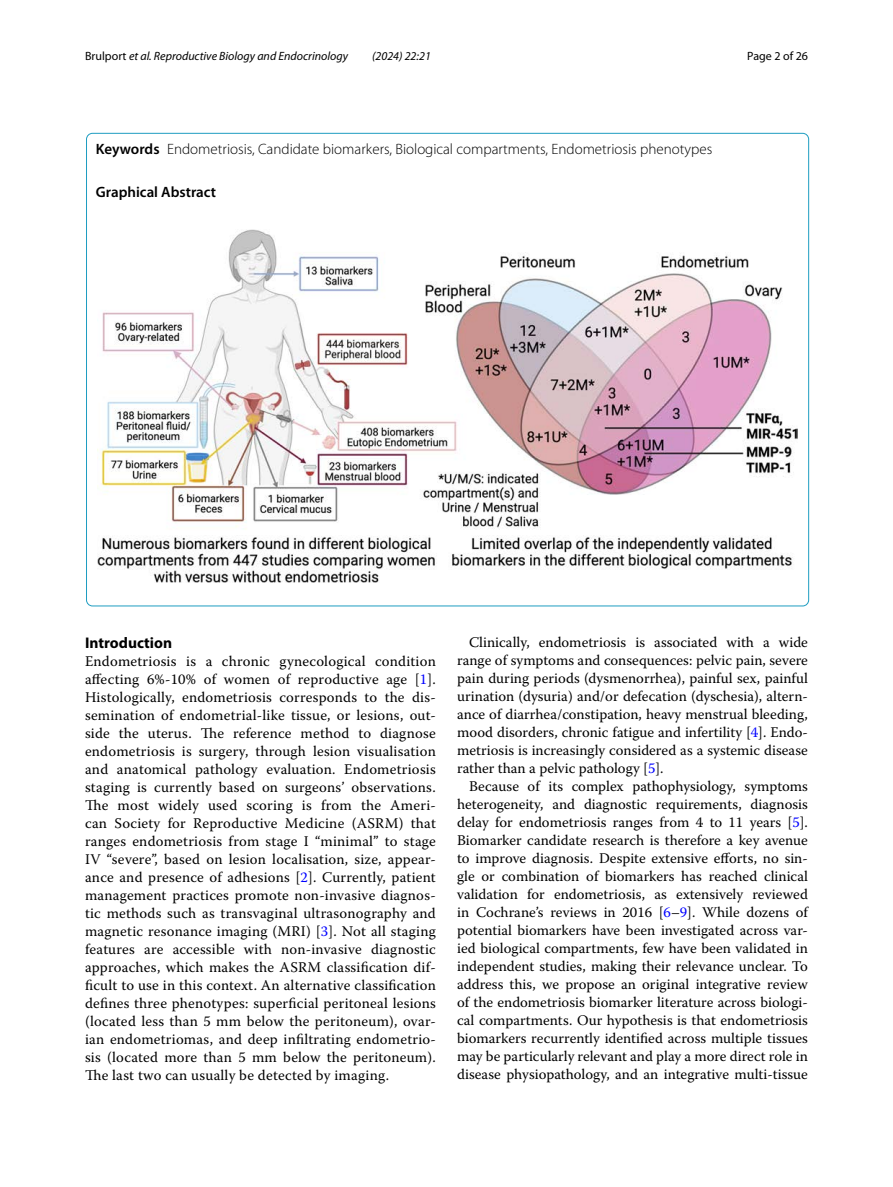
<style>
.page{position:relative;width:893px;height:1187px;background:#fff}
.page>*{position:absolute;margin:0;border:0;box-sizing:border-box;transform-origin:0 0}
.t1{font:700 15.45px "Myriad Pro";color:#000}
.t2{font:300 15px "Myriad Pro";color:#000}
.t3{font:600 15px "Myriad Pro";color:#000}
.t4{font:14.7px/18px "Warnock Pro";letter-spacing:.005em;color:#000;text-align:justify}
.t5{font:italic 12px "Myriad Pro";color:#000}
.t6{font:12px "Myriad Pro";color:#000}
.s1{font-style:normal}
.s2{font-weight:600}
.s3{color:#00f}
</style>
<div class="page">
<img style="left:97px;top:230px;width:701px;height:352px">
<p class="t5" style="left:85px;top:48px;width:265px"><span class="s1">Brulport</span> et al. Reproductive Biology and Endocrinology</p>
<p class="t5" style="left:372px;top:48px;width:60px">(2024) 22:21</p>
<p class="t6" style="left:747px;top:49px;width:62px">Page 2 of 26</p>
<p class="t2" style="left:96px;top:141px;width:618px"><span class="s2">Keywords</span> Endometriosis, Candidate biomarkers, Biological compartments, Endometriosis phenotypes</p>
<p class="t3" style="left:96px;top:183px;width:122px">Graphical Abstract</p>
<p class="t1" style="left:85px;top:632px;width:89px">Introduction</p>
<p class="t4" style="left:85px;top:651px;width:352px">Endometriosis is a chronic gynecological condition affecting 6%-10% of women of reproductive age [<span class="s3">1</span>].<br>Histologically, endometriosis corresponds to the dis&shy;semination of endometrial-like tissue, or lesions, out&shy;side the uterus. The reference method to diagnose endometriosis is surgery, through lesion visualisation and anatomical pathology evaluation. Endometriosis staging is currently based on surgeons’ observations.<br>The most widely used scoring is from the Ameri&shy;can Society for Reproductive Medicine (ASRM) that ranges endometriosis from stage I “minimal” to stage IV “severe”, based on lesion localisation, size, appear&shy;ance and presence of adhesions [<span class="s3">2</span>]. Currently, patient management practices promote non-invasive diagnos&shy;tic methods such as transvaginal ultrasonography and magnetic resonance imaging (MRI) [<span class="s3">3</span>]. Not all staging features are accessible with non-invasive diagnostic approaches, which makes the ASRM classification dif&shy;ficult to use in this context. An alternative classification defines three phenotypes: superficial peritoneal lesions (located less than 5 mm below the peritoneum), ovar&shy;ian endometriomas, and deep infiltrating endometrio&shy;sis (located more than 5 mm below the peritoneum).<br>The last two can usually be detected by imaging.</p>
<p class="t4" style="left:457px;top:633px;width:352px;text-indent:12px">Clinically, endometriosis is associated with a wide range of symptoms and consequences: pelvic pain, severe pain during periods (dysmenorrhea), painful sex, painful urination (dysuria) and/or defecation (dyschesia), altern&shy;ance of diarrhea/constipation, heavy menstrual bleeding, mood disorders, chronic fatigue and infertility [<span class="s3">4</span>]. Endo&shy;metriosis is increasingly considered as a systemic disease rather than a pelvic pathology [<span class="s3">5</span>].</p>
<p class="t4" style="left:457px;top:777px;width:352px;text-indent:12px">Because of its complex pathophysiology, symptoms heterogeneity, and diagnostic requirements, diagnosis delay for endometriosis ranges from 4 to 11 years [<span class="s3">5</span>].<br>Biomarker candidate research is therefore a key avenue to improve diagnosis. Despite extensive efforts, no sin&shy;gle or combination of biomarkers has reached clinical validation for endometriosis, as extensively reviewed in Cochrane’s reviews in 2016 [<span class="s3">6</span>–<span class="s3">9</span>]. While dozens of potential biomarkers have been investigated across var&shy;ied biological compartments, few have been validated in independent studies, making their relevance unclear. To address this, we propose an original integrative review of the endometriosis biomarker literature across biologi&shy;cal compartments. Our hypothesis is that endometriosis biomarkers recurrently identified across multiple tissues may be particularly relevant and play a more direct role in disease physiopathology, and an integrative multi-tissue</p>
</div>
